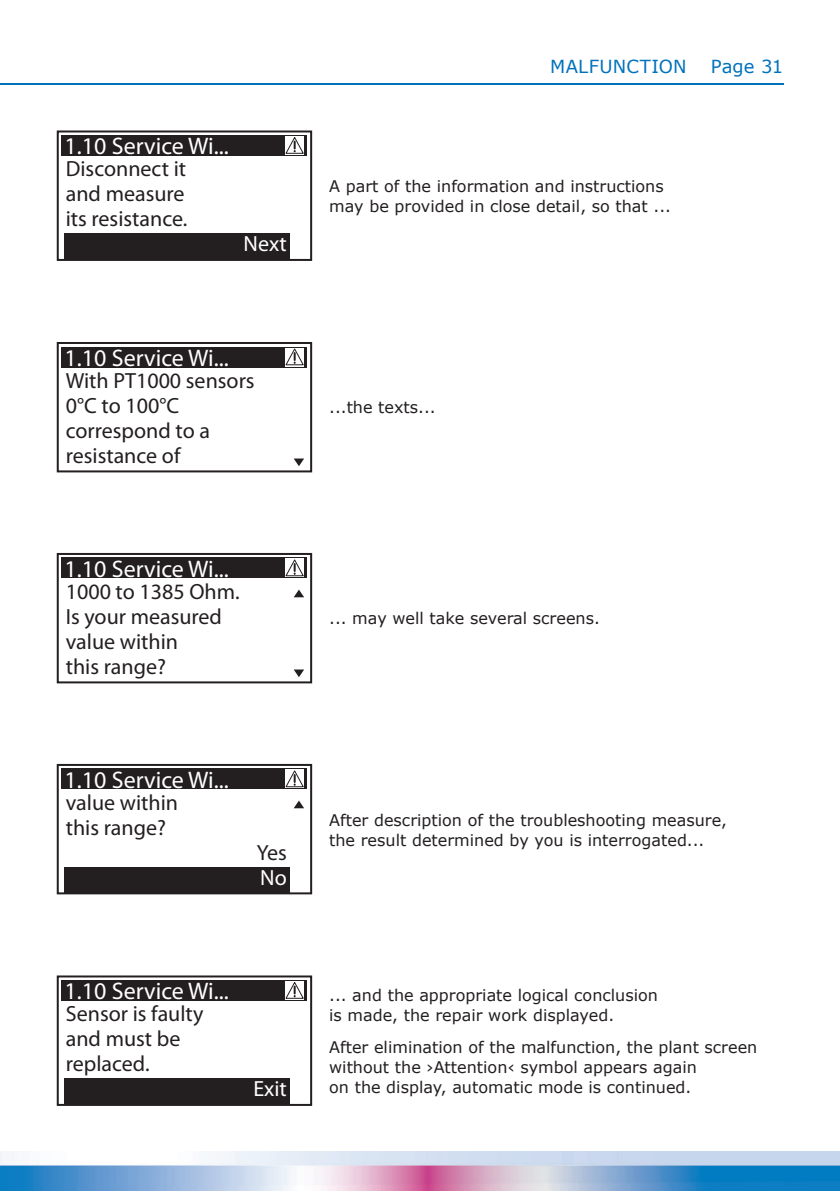
<style>
.page{position:relative;width:840px;height:1191px;background:#fff}
.page>*{position:absolute;margin:0;border:0;box-sizing:border-box;transform-origin:0 0}
.t1{font:24px "Myriad Pro";color:#fff}
.t2{font:22px/25px "Myriad Pro";color:#231f20}
.t3{font:22px "Myriad Pro";color:#fff}
.t4{font:18px "Verdana";letter-spacing:.01em;color:#0072bc}
.t5{font:16px/20px "Verdana";color:#231f20}
</style>
<div class="page">
<hr style="left:0;top:84px;width:782px;height:1px;background:#0072bc">
<img style="left:0;top:1151px;width:839px;height:40px">
<div style="left:57px;top:130px;width:255px;height:131px;border:2px solid #231f20"></div>
<div style="left:64px;top:233px;width:226px;height:27px;background:#231f20"></div>
<div style="left:61px;top:135px;width:245px;height:21px;background:#231f20"></div>
<div style="left:285px;top:136px;width:18px;height:19px;background:#fff"></div>
<svg style="left:285px;top:136px;width:19px;height:18px"></svg>
<div style="left:57px;top:342px;width:255px;height:130px;border:2px solid #231f20"></div>
<div style="left:61px;top:346px;width:245px;height:21px;background:#231f20"></div>
<svg style="left:293px;top:458px;width:11px;height:8px"></svg>
<svg style="left:285px;top:348px;width:19px;height:18px"></svg>
<div style="left:57px;top:553px;width:255px;height:130px;border:2px solid #231f20"></div>
<div style="left:61px;top:557px;width:245px;height:21px;background:#231f20"></div>
<svg style="left:294px;top:589px;width:10px;height:8px"></svg>
<svg style="left:293px;top:669px;width:11px;height:8px"></svg>
<svg style="left:285px;top:558px;width:19px;height:19px"></svg>
<div style="left:57px;top:764px;width:255px;height:130px;border:2px solid #231f20"></div>
<div style="left:64px;top:866px;width:226px;height:27px;background:#231f20"></div>
<div style="left:61px;top:768px;width:245px;height:21px;background:#231f20"></div>
<svg style="left:294px;top:800px;width:10px;height:8px"></svg>
<div style="left:285px;top:770px;width:18px;height:18px;background:#c7c6c7"></div>
<svg style="left:285px;top:769px;width:19px;height:18px"></svg>
<div style="left:57px;top:975px;width:255px;height:131px;border:2px solid #231f20"></div>
<div style="left:64px;top:1078px;width:226px;height:27px;background:#231f20"></div>
<div style="left:61px;top:980px;width:245px;height:21px;background:#231f20"></div>
<svg style="left:285px;top:981px;width:19px;height:18px"></svg>
<h1 class="t1" style="left:65px;top:131px;width:165px">1.10 Service Wi...</h1>
<h2 class="t2" style="left:66px;top:156px;width:123px">Disconnect it and measure its resistance.</h2>
<h2 class="t3" style="left:243px;top:230px;width:45px">Next</h2>
<h1 class="t1" style="left:65px;top:343px;width:165px">1.10 Service Wi...</h1>
<h2 class="t2" style="left:66px;top:367px;width:190px">With PT1000 sensors<br>0°C to 100°C correspond to a resistance of</h2>
<h1 class="t1" style="left:65px;top:554px;width:165px">1.10 Service Wi...</h1>
<h2 class="t2" style="left:66px;top:578px;width:175px">1000 to 1385 Ohm.<br>Is your measured value within<br>this range?</h2>
<h1 class="t1" style="left:65px;top:764px;width:165px">1.10 Service Wi...</h1>
<h2 class="t2" style="left:66px;top:789px;width:114px">value within this range?</h2>
<h2 class="t2" style="left:257px;top:839px;width:31px">Yes</h2>
<h2 class="t3" style="left:260px;top:863px;width:28px">No</h2>
<h1 class="t1" style="left:65px;top:976px;width:165px">1.10 Service Wi...</h1>
<h2 class="t2" style="left:66px;top:1001px;width:139px">Sensor is faulty and must be replaced.</h2>
<h2 class="t3" style="left:253px;top:1075px;width:35px">Exit</h2>
<p class="t4" style="left:550px;top:54px;width:138px">MALFUNCTION</p>
<p class="t4" style="left:710px;top:54px;width:74px">Page 31</p>
<p class="t5" style="left:329px;top:176px;width:343px">A part of the information and instructions may be provided in close detail, so that ...</p>
<p class="t5" style="left:329px;top:397px;width:108px">...the texts...</p>
<p class="t5" style="left:329px;top:608px;width:272px">... may well take several screens.</p>
<p class="t5" style="left:329px;top:809px;width:399px">After description of the troubleshooting measure, the result determined by you is interrogated...</p>
<p class="t5" style="left:329px;top:985px;width:330px">... and the appropriate logical conclusion is made, the repair work displayed.</p>
<p class="t5" style="left:329px;top:1036px;width:429px">After elimination of the malfunction, the plant screen without the ›Attention‹ symbol appears again<br>on the display, automatic mode is continued.</p>
</div>
